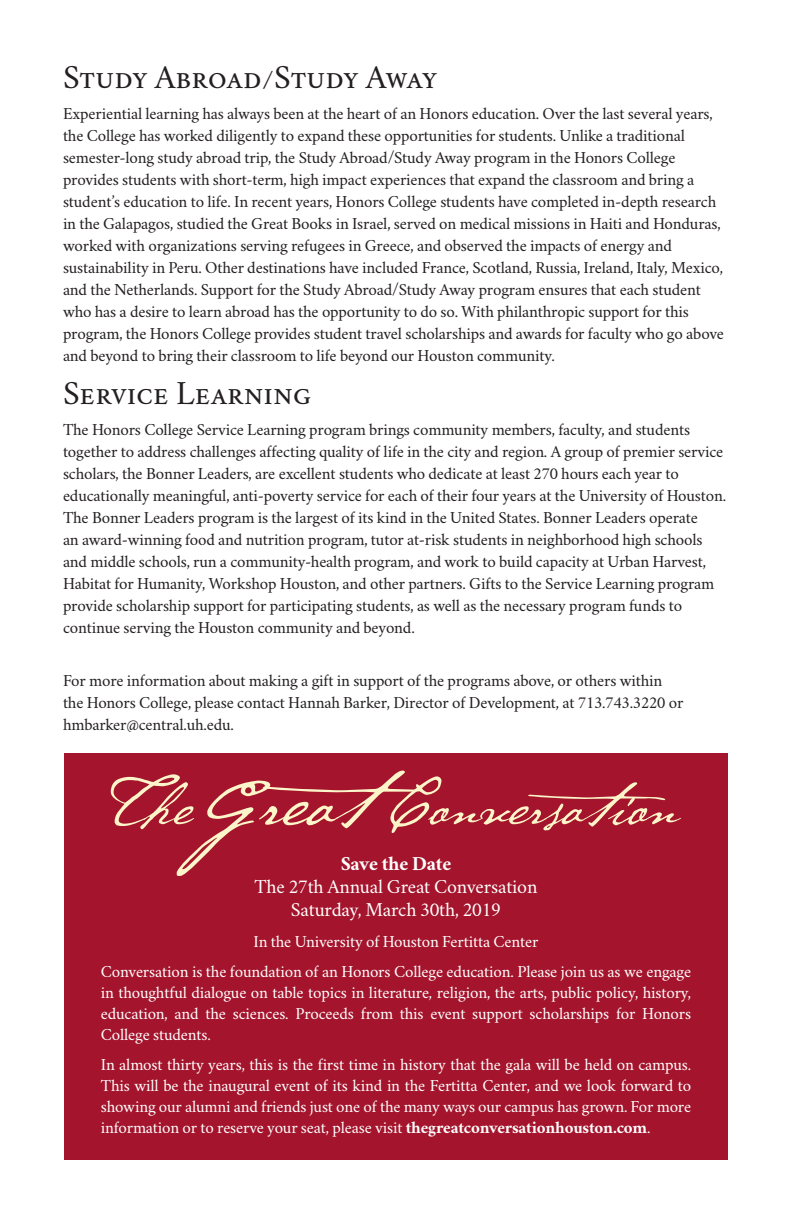
<style>
.page{position:relative;width:792px;height:1224px;background:#fff}
.page>*{position:absolute;margin:0;border:0;box-sizing:border-box;transform-origin:0 0}
.t1{font:34px "Crimson";color:#231f20}
.t2{font:20px/23px "Crimson";letter-spacing:-.01em;color:#fff;text-align:center}
.t3{font:700 20px "Crimson";letter-spacing:-.01em;color:#fff}
.t4{font:17px/22px "Crimson";letter-spacing:-.01em;color:#231f20}
.t5{font:17px/21px "Crimson";letter-spacing:-.01em;color:#fff;text-align:justify}
.s1{font-weight:700}
</style>
<div class="page">
<div style="left:64px;top:753px;width:664px;height:407px;background:#a4142c"></div>
<svg style="left:111px;top:771px;width:570px;height:105px"></svg>
<h1 class="t1" style="left:63px;top:49px;width:376px">Study Abroad/Study Away</h1>
<p class="t4" style="left:63px;top:100px;width:663px">Experiential learning has always been at the heart of an Honors education. Over the last several years, the College has worked diligently to expand these opportunities for students. Unlike a traditional semester-long study abroad trip, the Study Abroad/Study Away program in the Honors College provides students with short-term, high impact experiences that expand the classroom and bring a student’s education to life. In recent years, Honors College students have completed in-depth research in the Galapagos, studied the Great Books in Israel, served on medical missions in Haiti and Honduras, worked with organizations serving refugees in Greece, and observed the impacts of energy and sustainability in Peru. Other destinations have included France, Scotland, Russia, Ireland, Italy, Mexico, and the Netherlands. Support for the Study Abroad/Study Away program ensures that each student who has a desire to learn abroad has the opportunity to do so. With philanthropic support for this program, the Honors College provides student travel scholarships and awards for faculty who go above and beyond to bring their classroom to life beyond our Houston community.</p>
<h1 class="t1" style="left:63px;top:365px;width:250px">Service Learning</h1>
<p class="t4" style="left:63px;top:416px;width:665px">The Honors College Service Learning program brings community members, faculty, and students together to address challenges affecting quality of life in the city and region. A group of premier service scholars, the Bonner Leaders, are excellent students who dedicate at least 270 hours each year to educationally meaningful, anti-poverty service for each of their four years at the University of Houston.<br>The Bonner Leaders program is the largest of its kind in the United States. Bonner Leaders operate<br>an award-winning food and nutrition program, tutor at-risk students in neighborhood high schools and middle schools, run a community-health program, and work to build capacity at Urban Harvest, Habitat for Humanity, Workshop Houston, and other partners. Gifts to the Service Learning program provide scholarship support for participating students, as well as the necessary program funds to continue serving the Houston community and beyond.</p>
<p class="t4" style="left:63px;top:667px;width:622px">For more information about making a gift in support of the programs above, or others within the Honors College, please contact Hannah Barker, Director of Development, at 713.743.3220 or hmbarker@central.uh.edu.</p>
<p class="t3" style="left:341px;top:849px;width:112px">Save the Date</p>
<p class="t2" style="left:255px;top:873px;width:284px">The 27th Annual Great Conversation<br>Saturday, March 30th, 2019</p>
<p class="t5" style="left:101px;top:925px;width:592px;line-height:30px;text-align:center">In the University of Houston Fertitta Center<br>Conversation is the foundation of an Honors College education. Please join us as we engage</p>
<p class="t5" style="left:101px;top:980px;width:592px">in thoughtful dialogue on table topics in literature, religion, the arts, public policy, history, education, and the sciences. Proceeds from this event support scholarships for Honors College students.</p>
<p class="t5" style="left:101px;top:1052px;width:592px">In almost thirty years, this is the first time in history that the gala will be held on campus.<br>This will be the inaugural event of its kind in the Fertitta Center, and we look forward to showing our alumni and friends just one of the many ways our campus has grown. For more information or to reserve your seat, please visit <span class="s1">thegreatconversationhouston.com</span>.</p>
</div>
